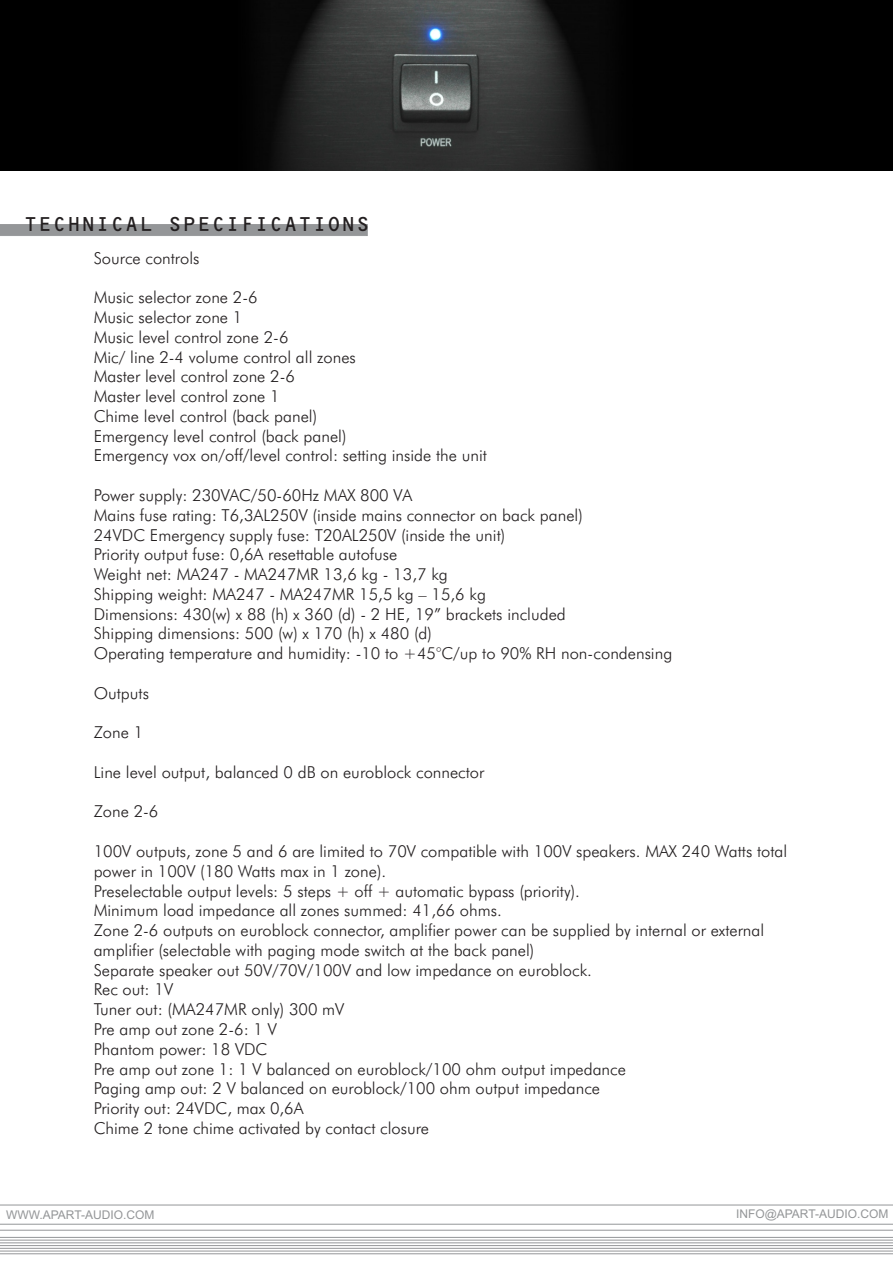
<style>
.page{position:relative;width:893px;height:1263px;background:#fff}
.page>*{position:absolute;margin:0;border:0;box-sizing:border-box;transform-origin:0 0}
.t1{font:24px "OCRB10 Pitch BT";color:#231f20}
.t2{font:300 16.5px/19.8px "Futura BT";color:#231f20}
.t3{font:12px "Arial";color:#949698}
</style>
<div class="page">
<img style="left:0;top:0;width:893px;height:170px">
<hr style="left:0;top:1204px;width:893px;height:1px;background:#949698">
<hr style="left:0;top:1224px;width:893px;height:1px;background:#949698">
<hr style="left:0;top:1230px;width:893px;height:1px;background:#949698">
<hr style="left:0;top:1237px;width:893px;height:1px;background:#949698">
<hr style="left:0;top:1240px;width:893px;height:1px;background:#949698">
<hr style="left:0;top:1242px;width:893px;height:1px;background:#949698">
<hr style="left:0;top:1245px;width:893px;height:1px;background:#949698">
<hr style="left:0;top:1248px;width:893px;height:1px;background:#949698">
<hr style="left:0;top:1251px;width:893px;height:1px;background:#949698">
<hr style="left:0;top:1253px;width:893px;height:1px;background:#949698">
<div style="left:0;top:224px;width:368px;height:12px;background:#949698"></div>
<h1 class="t1" style="left:23px;top:212px;width:348px">TECHNICAL SPECIFICATIONS</h1>
<p class="t2" style="left:94px;top:249px;width:107px">Source controls</p>
<p class="t2" style="left:94px;top:289px;width:395px">Music selector zone 2-6<br>Music selector zone 1<br>Music level control zone 2-6<br>Mic/ line 2-4 volume control all zones<br>Master level control zone 2-6<br>Master level control zone 1<br>Chime level control (back panel)<br>Emergency level control (back panel)<br>Emergency vox on/off/level control: setting inside the unit</p>
<p class="t2" style="left:94px;top:487px;width:580px">Power supply: 230VAC/50-60Hz MAX 800 VA<br>Mains fuse rating: T6,3AL250V (inside mains connector on back panel)<br>24VDC Emergency supply fuse: T20AL250V (inside the unit)<br>Priority output fuse: 0,6A resettable autofuse<br>Weight net: MA247 - MA247MR 13,6 kg - 13,7 kg<br>Shipping weight: MA247 - MA247MR 15,5 kg – 15,6 kg<br>Dimensions: 430(w) x 88 (h) x 360 (d) - 2 HE, 19” brackets included<br>Shipping dimensions: 500 (w) x 170 (h) x 480 (d)<br>Operating temperature and humidity: -10 to +45°C/up to 90% RH non-condensing</p>
<p class="t2" style="left:94px;top:685px;width:57px">Outputs</p>
<p class="t2" style="left:94px;top:724px;width:51px">Zone 1</p>
<p class="t2" style="left:94px;top:764px;width:392px">Line level output, balanced 0 dB on euroblock connector</p>
<p class="t2" style="left:94px;top:803px;width:66px">Zone 2-6</p>
<p class="t2" style="left:94px;top:843px;width:695px">100V outputs, zone 5 and 6 are limited to 70V compatible with 100V speakers. MAX 240 Watts total power in 100V (180 Watts max in 1 zone).<br>Preselectable output levels: 5 steps + off + automatic bypass (priority).<br>Minimum load impedance all zones summed: 41,66 ohms.<br>Zone 2-6 outputs on euroblock connector, amplifier power can be supplied by internal or external amplifier (selectable with paging mode switch at the back panel)<br>Separate speaker out 50V/70V/100V and low impedance on euroblock.<br>Rec out: 1V<br>Tuner out: (MA247MR only) 300 mV<br>Pre amp out zone 2-6: 1 V<br>Phantom power: 18 VDC<br>Pre amp out zone 1: 1 V balanced on euroblock/100 ohm output impedance<br>Paging amp out: 2 V balanced on euroblock/100 ohm output impedance<br>Priority out: 24VDC, max 0,6A<br>Chime 2 tone chime activated by contact closure</p>
<p class="t3" style="left:6px;top:1210px;width:150px">WWW.APART-AUDIO.COM</p>
<p class="t3" style="left:736px;top:1209px;width:154px">INFO@APART-AUDIO.COM</p>
</div>
